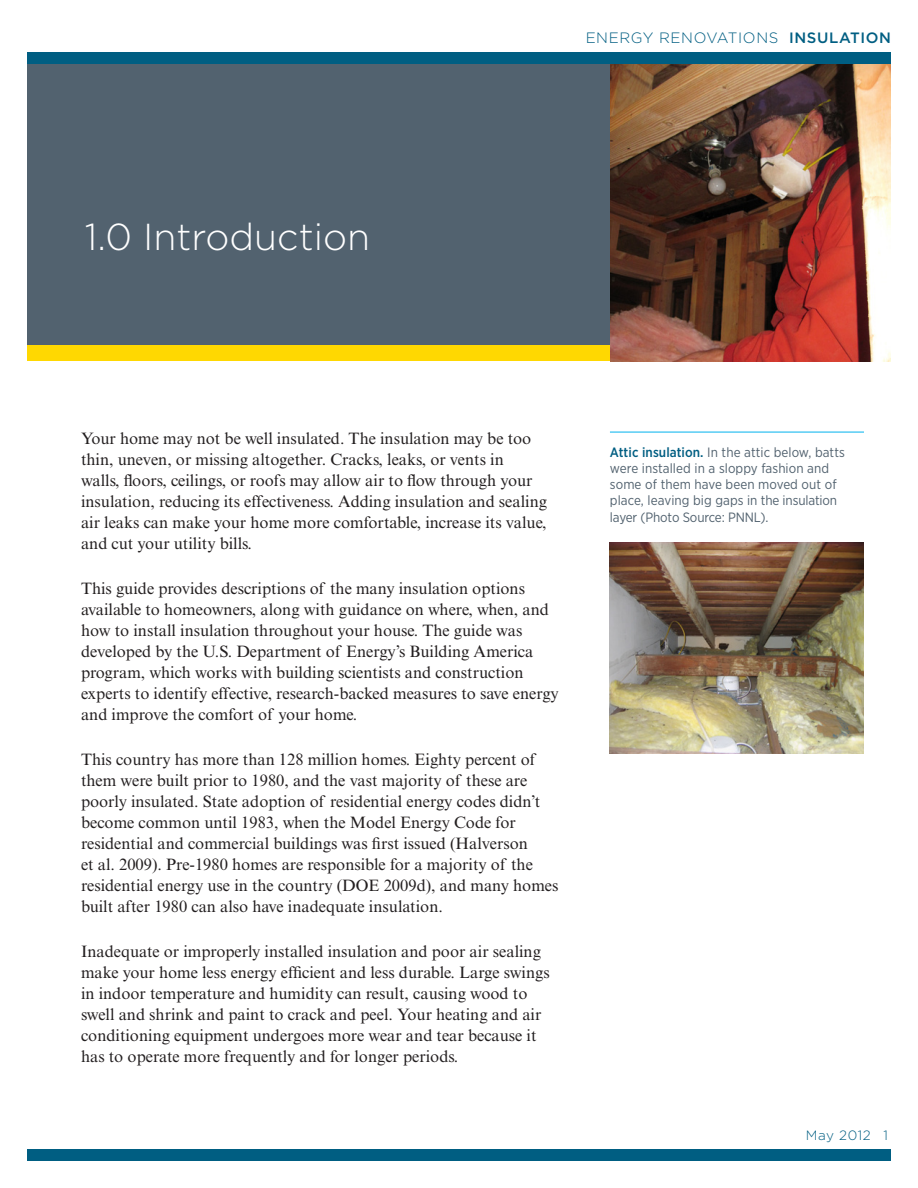
<style>
.page{position:relative;width:918px;height:1188px;background:#fff}
.page>*{position:absolute;margin:0;border:0;box-sizing:border-box;transform-origin:0 0}
.Revised_Header{font:300 37.5px "Gotham";color:#fff}
.BODY{font:16.5px/21px "Times New Roman MT Std";color:#231f20}
.t1{font:300 15px "Gotham";letter-spacing:.04em;color:#005e82}
.t2{font:13.5px/16.2px "Gotham Narrow";letter-spacing:.005em;color:#52626f}
.t3{font:300 13.5px "Gotham";letter-spacing:.04em;color:#005e82}
.s1{font-weight:500}
.s2{font-weight:500;color:#005e82}
</style>
<div class="page">
<div style="left:27px;top:52px;width:864px;height:309px;background:#52626f"></div>
<div style="left:27px;top:346px;width:857px;height:15px;background:#ffd801"></div>
<img style="left:610px;top:64px;width:281px;height:297px">
<img style="left:610px;top:542px;width:254px;height:212px">
<hr style="left:610px;top:432px;width:254px;height:1px;background:#00b3ee">
<div style="left:27px;top:52px;width:864px;height:12px;background:#005e82"></div>
<div style="left:27px;top:1149px;width:864px;height:12px;background:#005e82"></div>
<p class="Revised_Header" style="left:85px;top:216px;width:287px">1.0 Introduction</p>
<p class="t1" style="left:586px;top:29px;width:307px">ENERGY RENOVATIONS <span class="s1">INSULATION</span></p>
<p class="BODY" style="left:81px;top:428px;width:468px">Your home may not be well insulated. The insulation may be too thin, uneven, or missing altogether. Cracks, leaks, or vents in<br>walls, floors, ceilings, or roofs may allow air to flow through your insulation, reducing its effectiveness. Adding insulation and sealing air leaks can make your home more comfortable, increase its value, and cut your utility bills.</p>
<p class="BODY" style="left:81px;top:578px;width:479px">This guide provides descriptions of the many insulation options available to homeowners, along with guidance on where, when, and how to install insulation throughout your house. The guide was developed by the U.S. Department of Energy’s Building America program, which works with building scientists and construction experts to identify effective, research-backed measures to save energy and improve the comfort of your home.</p>
<p class="BODY" style="left:81px;top:749px;width:479px">This country has more than 128 million homes. Eighty percent of them were built prior to 1980, and the vast majority of these are poorly insulated. State adoption of residential energy codes didn’t become common until 1983, when the Model Energy Code for residential and commercial buildings was first issued (Halverson<br>et al. 2009). Pre-1980 homes are responsible for a majority of the residential energy use in the country (DOE 2009d), and many homes built after 1980 can also have inadequate insulation.</p>
<p class="BODY" style="left:81px;top:941px;width:470px">Inadequate or improperly installed insulation and poor air sealing make your home less energy efficient and less durable. Large swings in indoor temperature and humidity can result, causing wood to swell and shrink and paint to crack and peel. Your heating and air conditioning equipment undergoes more wear and tear because it has to operate more frequently and for longer periods.</p>
<p class="t2" style="left:610px;top:444px;width:236px"><span class="s2">Attic insulation.</span> In the attic below, batts were installed in a sloppy fashion and some of them have been moved out of place, leaving big gaps in the insulation layer (Photo Source: PNNL).</p>
<p class="t3" style="left:806px;top:1128px;width:84px">May 2012 1</p>
</div>
